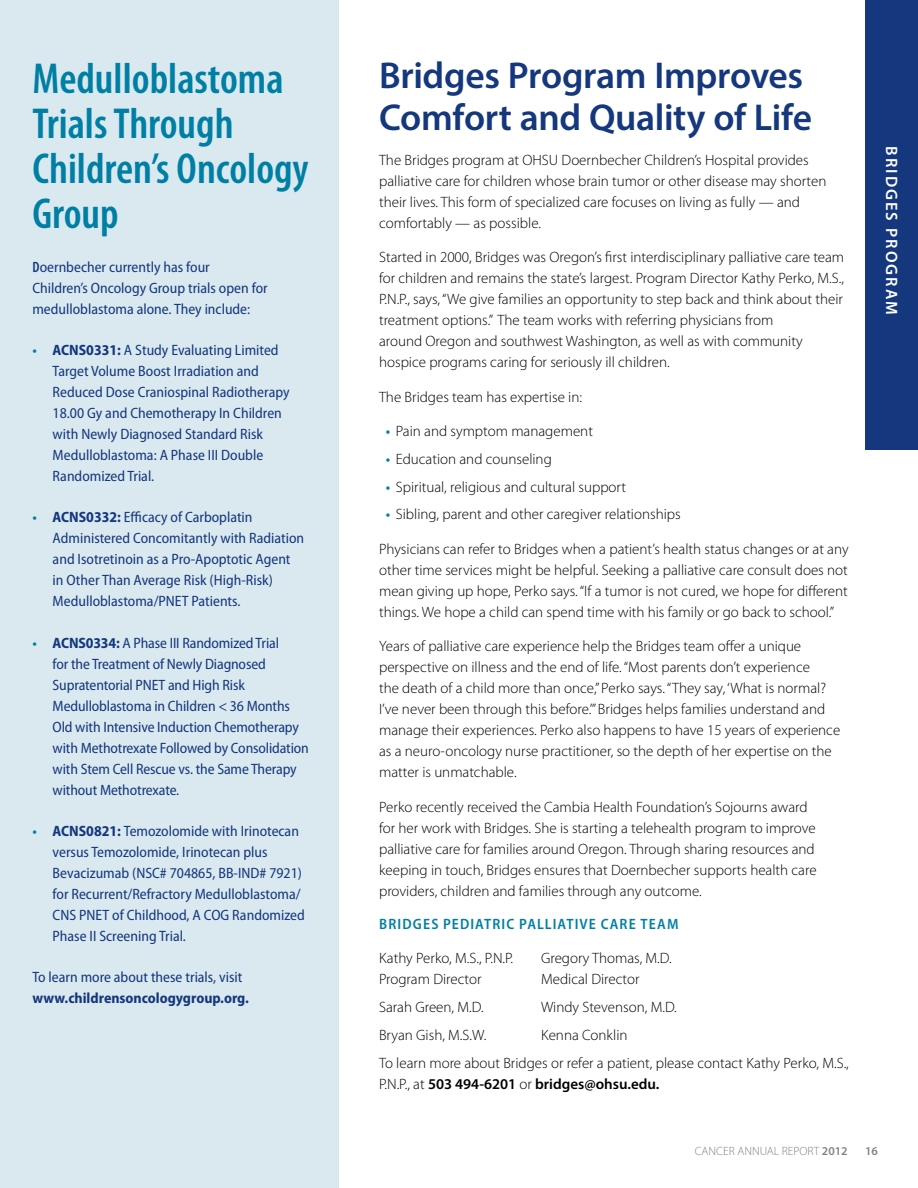
<style>
.page{position:relative;width:918px;height:1188px;background:#fff}
.page>*{position:absolute;margin:0;border:0;box-sizing:border-box;transform-origin:0 0}
.t1{font:600 condensed 43.5px/45px "Myriad Pro";color:#007fa4}
.t2{font:600 37.5px/42px "Myriad Pro";letter-spacing:-.01em;color:#14377d}
.t3{font:600 16.5px "Myriad Pro";color:#fff}
.t4{font:300 15px/21px "Myriad Pro";color:#000}
.t5{font:semi-condensed 15px/21px "Myriad Pro";color:#14377d}
.t6{font:600 15px "Myriad Pro";color:#000}
.t7{font:600 semi-condensed 15px "Myriad Pro";letter-spacing:.075em;color:#007fa4}
.t8{font:700 semi-condensed 15px "Myriad Pro";color:#14377d}
.t9{font:300 12px "Myriad Pro";color:#808285}
.t10{font:600 12px "Myriad Pro";color:#808285}
.s1{font-weight:600;font-stretch:condensed}
.s2{font-weight:600;color:#007fa4}
.s3{font-weight:700}
.s4{font-weight:600;font-stretch:semi-condensed;color:#007fa4}
.s5{font-weight:300}
.s6{font-weight:600}
</style>
<div class="page">
<div style="left:0;top:0;width:338px;height:1188px;background:#dae9f0"></div>
<div style="left:865px;top:0;width:53px;height:449px;background:#14377d"></div>
<h1 class="t1" style="left:32px;top:57px;width:278px">Medulloblastoma<br>Trials Through<br>Children’s Oncology<br>Group</h1>
<p class="t5" style="left:32px;top:257px;width:237px"><span class="s1">D</span>oernbecher currently has four<br>Children’s Oncology Group trials open for medulloblastoma alone. They include:</p>
<p class="t5" style="left:53px;top:340px;width:238px;text-indent:-20px"><span class="s2">•</span> <span class="s3">ACNS0331:</span> A Study Evaluating Limited Target Volume Boost Irradiation and Reduced Dose Craniospinal Radiotherapy 18.00 Gy and Chemotherapy In Children with Newly Diagnosed Standard Risk Medulloblastoma: A Phase III Double Randomized Trial.</p>
<p class="t5" style="left:53px;top:507px;width:253px;text-indent:-20px"><span class="s2">•</span> <span class="s3">ACNS0332:</span> Efficacy of Carboplatin Administered Concomitantly with Radiation and Isotretinoin as a Pro-Apoptotic Agent in Other Than Average Risk (High-Risk)<br>Medulloblastoma/PNET Patients.</p>
<p class="t5" style="left:53px;top:632px;width:258px;text-indent:-20px"><span class="s2">•</span> <span class="s3">ACNS0334:</span> A Phase III Randomized Trial<br>for the Treatment of Newly Diagnosed Supratentorial PNET and High Risk Medulloblastoma in Children &lt; 36 Months Old with Intensive Induction Chemotherapy with Methotrexate Followed by Consolidation with Stem Cell Rescue vs. the Same Therapy without Methotrexate.</p>
<p class="t5" style="left:53px;top:821px;width:254px;text-indent:-20px"><span class="s2">•</span> <span class="s3">ACNS0821:</span> Temozolomide with Irinotecan versus Temozolomide, Irinotecan plus Bevacizumab (NSC# 704865, BB-IND# 7921) for Recurrent/Refractory Medulloblastoma/ CNS PNET of Childhood, A COG Randomized Phase II Screening Trial.</p>
<p class="t5" style="left:32px;top:967px;width:212px">To learn more about these trials, visit</p>
<p class="t8" style="left:32px;top:990px;width:218px">www.childrensoncologygroup.org.</p>
<h2 class="t2" style="left:379px;top:54px;width:435px">Bridges Program Improves<br>Comfort and Quality of Life</h2>
<p class="t4" style="left:379px;top:149px;width:449px">The Bridges program at OHSU Doernbecher Children’s Hospital provides palliative care for children whose brain tumor or other disease may shorten their lives. This form of specialized care focuses on living as fully — and comfortably — as possible.</p>
<p class="t4" style="left:379px;top:247px;width:467px">Started in 2000, Bridges was Oregon’s first interdisciplinary palliative care team for children and remains the state’s largest. Program Director Kathy Perko, M.S., P.N.P., says, “We give families an opportunity to step back and think about their treatment options.” The team works with referring physicians from<br>around Oregon and southwest Washington, as well as with community hospice programs caring for seriously ill children.</p>
<p class="t4" style="left:379px;top:386px;width:204px">The Bridges team has expertise in:</p>
<p class="t4" style="left:386px;top:421px;width:209px"><span class="s4">•</span> Pain and symptom management</p>
<p class="t4" style="left:386px;top:449px;width:168px"><span class="s4">•</span> Education and counseling</p>
<p class="t4" style="left:386px;top:476px;width:242px"><span class="s4">•</span> Spiritual, religious and cultural support</p>
<p class="t4" style="left:386px;top:504px;width:296px"><span class="s4">•</span> Sibling, parent and other caregiver relationships</p>
<p class="t4" style="left:379px;top:539px;width:471px;text-align:justify">Physicians can refer to Bridges when a patient’s health status changes or at any other time services might be helpful. Seeking a palliative care consult does not mean giving up hope, Perko says. “If a tumor is not cured, we hope for different things. We hope a child can spend time with his family or go back to school.”</p>
<p class="t4" style="left:379px;top:636px;width:463px">Years of palliative care experience help the Bridges team offer a unique perspective on illness and the end of life. “Most parents don’t experience<br>the death of a child more than once,” Perko says. “They say, ‘What is normal?<br>I’ve never been through this before.’” Bridges helps families understand and manage their experiences. Perko also happens to have 15 years of experience as a neuro-oncology nurse practitioner, so the depth of her expertise on the matter is unmatchable.</p>
<p class="t4" style="left:379px;top:797px;width:439px">Perko recently received the Cambia Health Foundation’s Sojourns award for her work with Bridges. She is starting a telehealth program to improve palliative care for families around Oregon. Through sharing resources and keeping in touch, Bridges ensures that Doernbecher supports health care providers, children and families through any outcome.</p>
<p class="t7" style="left:379px;top:916px;width:290px">BRIDGES PEDIATRIC PALLIATIVE CARE TEAM</p>
<p class="t4" style="left:379px;top:948px;width:135px">Kathy Perko, M.S., P.N.P.</p>
<p class="t4" style="left:541px;top:948px;width:131px">Gregory Thomas, M.D.</p>
<p class="t4" style="left:379px;top:969px;width:104px">Program Director</p>
<p class="t4" style="left:541px;top:969px;width:100px">Medical Director</p>
<p class="t4" style="left:379px;top:997px;width:105px">Sarah Green, M.D.</p>
<p class="t4" style="left:541px;top:997px;width:136px">Windy Stevenson, M.D.</p>
<p class="t4" style="left:379px;top:1025px;width:107px">Bryan Gish, M.S.W.</p>
<p class="t4" style="left:379px;top:1021px;width:471px;line-height:27.8px;text-indent:162px">Kenna Conklin<br>To learn more about Bridges or refer a patient, please contact Kathy Perko, M.S.,</p>
<p class="t6" style="left:379px;top:1074px;width:282px"><span class="s5">P.N.P., at</span> 503 494-6201 <span class="s5">or</span> bridges@ohsu.edu.</p>
<p class="t3" style="left:902px;top:146px;width:168px;rotate:90deg">bridges program</p>
<p class="t9" style="left:695px;top:1145px;width:154px">CANCER ANNUAL REPORT <span class="s6">2012</span></p>
<p class="t10" style="left:865px;top:1144px;width:14px">16</p>
</div>
